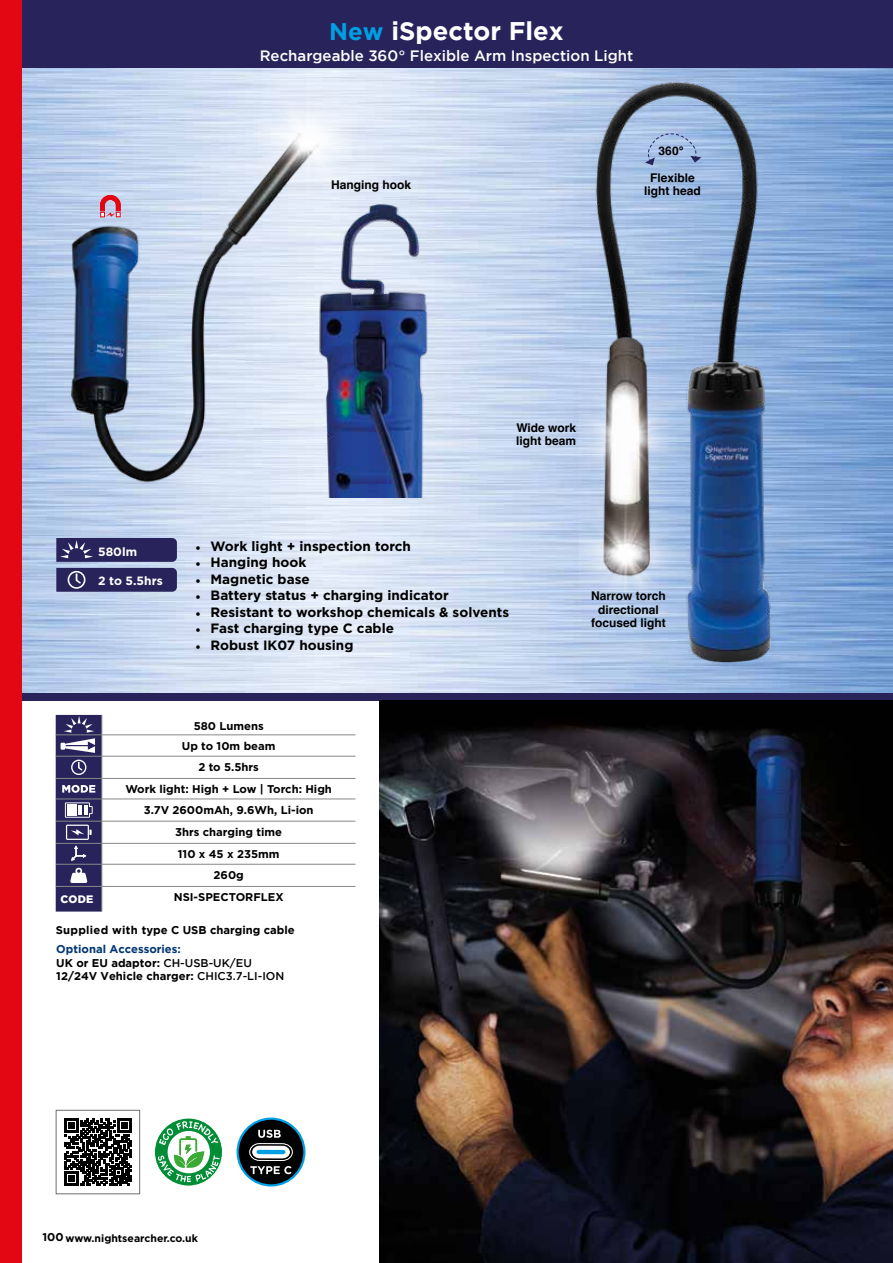
<style>
.page{position:relative;width:893px;height:1263px;background:#fff}
.page>*{position:absolute;margin:0;border:0;box-sizing:border-box;transform-origin:0 0}
.t1{font:700 25.5px "Gotham";color:#fff}
.t2{font:500 15px "Gotham";color:#fff}
.t3{font:700 13.5px "Gotham";color:#000}
.t4{font:700 12px/13.5px "Helvetica";color:#000;text-align:center}
.t5{font:700 12px "Gotham";color:#fff}
.t6{font:700 11.25px/22.2px "Gotham";color:#000;text-align:center}
.t7{font:700 11.25px/13.5px "Gotham";color:#000}
.t8{font:900 10.8px "Gotham";color:#fff}
.t9{font:700 10.5px "Gotham";color:#000}
.s1{font-size:24px;color:#009fe3}
.s2{font-family:"Minion Pro";font-weight:400}
.s3{color:#003772}
.s4{font-weight:500}
.s5{font-size:11.25px}
</style>
<div class="page">
<div style="left:0;top:0;width:893px;height:700px;background:#29235c"></div>
<img style="left:21px;top:68px;width:872px;height:624px">
<div style="left:0;top:0;width:21px;height:1263px;background:#e30613"></div>
<svg style="left:64px;top:1118px;width:68px;height:68px"></svg>
<div style="left:56px;top:1110px;width:84px;height:84px;border:1px solid #706f6f"></div>
<svg style="left:56px;top:538px;width:121px;height:24px"></svg>
<svg style="left:56px;top:568px;width:121px;height:24px"></svg>
<hr style="left:102px;top:734px;width:253px;height:1px;background:#878787">
<hr style="left:102px;top:756px;width:253px;height:1px;background:#878787">
<hr style="left:102px;top:778px;width:253px;height:1px;background:#878787">
<hr style="left:102px;top:799px;width:253px;height:1px;background:#878787">
<hr style="left:102px;top:821px;width:253px;height:1px;background:#878787">
<hr style="left:102px;top:843px;width:253px;height:1px;background:#878787">
<hr style="left:102px;top:864px;width:253px;height:1px;background:#878787">
<hr style="left:102px;top:886px;width:253px;height:1px;background:#878787">
<svg style="left:56px;top:715px;width:47px;height:196px;background:#4d4876"></svg>
<svg style="left:154px;top:1118px;width:68px;height:68px"></svg>
<div style="left:154px;top:1117px;width:69px;height:69px;border:1px solid #fff;border-radius:50%"></div>
<svg style="left:158px;top:1121px;width:62px;height:61px"></svg>
<img style="left:558px;top:68px;width:247px;height:605px">
<svg style="left:645px;top:132px;width:56px;height:33px;background:#9eb6de"></svg>
<img style="left:56px;top:83px;width:295px;height:431px">
<svg style="left:100px;top:195px;width:21px;height:22px"></svg>
<img style="left:305px;top:191px;width:124px;height:307px">
<svg style="left:236px;top:1117px;width:70px;height:70px"></svg>
<img style="left:380px;top:700px;width:513px;height:563px">
<h1 class="t1" style="left:329px;top:16px;width:236px"><span class="s1">New</span> iSpector Flex</h1>
<p class="t2" style="left:260px;top:47px;width:375px">Rechargeable 360° Flexible Arm Inspection Light</p>
<p class="t4" style="left:331px;top:180px;width:82px">Hanging hook</p>
<p class="t4" style="left:659px;top:145px;width:26px">360°</p>
<p class="t4" style="left:644px;top:172px;width:58px">Flexible light head</p>
<p class="t4" style="left:516px;top:422px;width:62px;text-align:left">Wide work light beam</p>
<p class="t5" style="left:98px;top:544px;width:40px">580lm</p>
<p class="t5" style="left:98px;top:573px;width:66px">2 to 5.5hrs</p>
<p class="t3" style="left:196px;top:538px;width:217px"><span class="s2">•</span> Work light + inspection torch</p>
<p class="t3" style="left:196px;top:554px;width:112px"><span class="s2">•</span> Hanging hook</p>
<p class="t3" style="left:196px;top:571px;width:116px"><span class="s2">•</span> Magnetic base</p>
<p class="t3" style="left:196px;top:587px;width:255px"><span class="s2">•</span> Battery status + charging indicator</p>
<p class="t3" style="left:196px;top:604px;width:315px"><span class="s2">•</span> Resistant to workshop chemicals &amp; solvents</p>
<p class="t3" style="left:196px;top:620px;width:200px"><span class="s2">•</span> Fast charging type C cable</p>
<p class="t3" style="left:196px;top:637px;width:159px"><span class="s2">•</span> Robust IK07 housing</p>
<p class="t4" style="left:591px;top:591px;width:76px">Narrow torch directional focused light</p>
<p class="t6" style="left:182px;top:715px;width:95px;line-height:20px">580 Lumens<br>Up to 10m beam</p>
<p class="t6" style="left:125px;top:755px;width:208px">2 to 5.5hrs<br>Work light: High + Low | Torch: High</p>
<p class="t6" style="left:144px;top:798px;width:171px">3.7V 2600mAh, 9.6Wh, Li-ion<br>3hrs charging time<br>110 x 45 x 235mm</p>
<p class="t6" style="left:214px;top:864px;width:32px">260g</p>
<p class="t8" style="left:61px;top:893px;width:34px">CODE</p>
<p class="t6" style="left:174px;top:886px;width:111px">NSI-SPECTORFLEX</p>
<p class="t7" style="left:56px;top:923px;width:241px">Supplied with type C USB charging cable</p>
<p class="t7" style="left:56px;top:942px;width:230px"><span class="s3">Optional Accessories:<br></span>UK or EU adaptor: <span class="s4">CH-USB-UK/EU<br></span>12/24V Vehicle charger: <span class="s4">CHIC3.7-LI-ION</span></p>
<p class="t9" style="left:43px;top:1232px;width:157px"><span class="s5">100</span> www.nightsearcher.co.uk</p>
</div>
